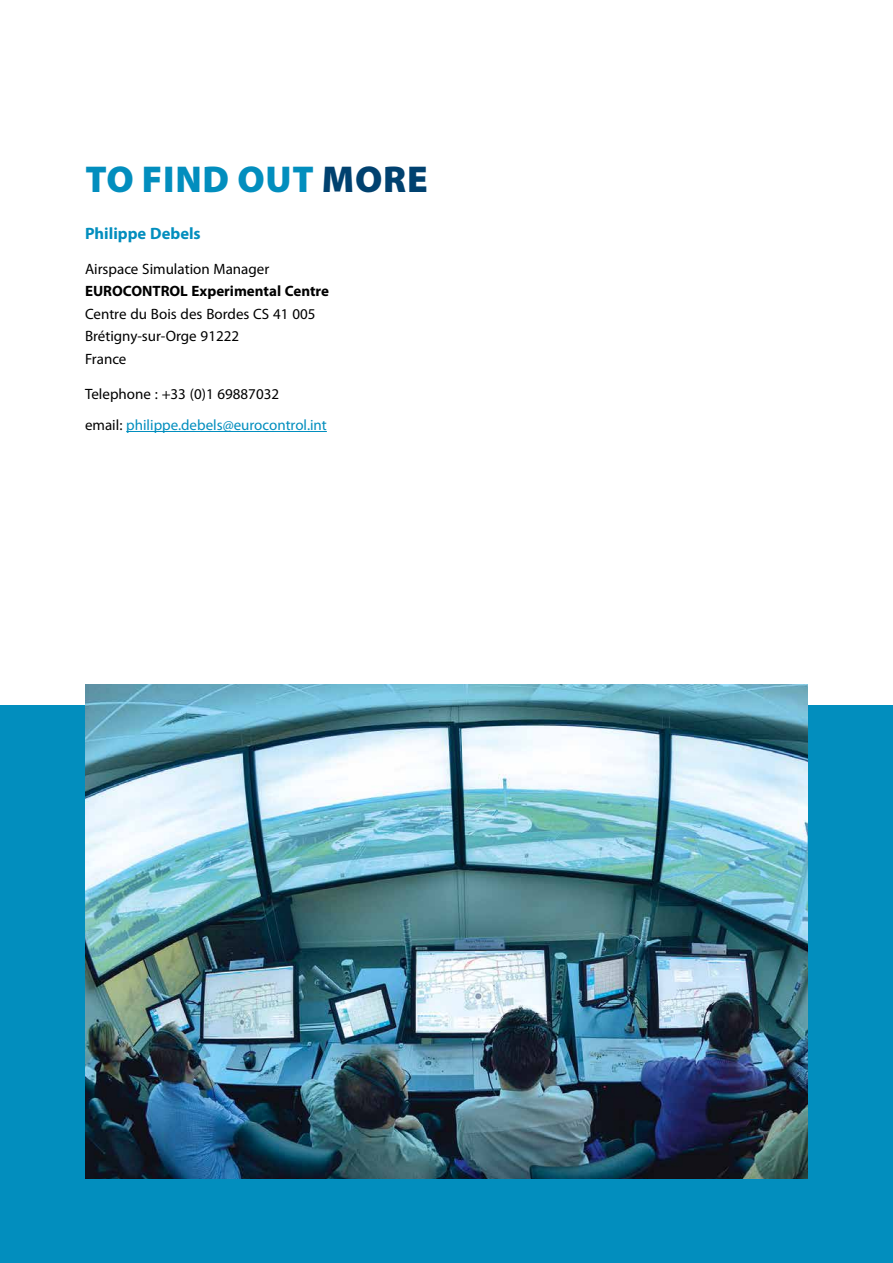
<style>
.page{position:relative;width:893px;height:1263px;background:#fff}
.page>*{position:absolute;margin:0;border:0;box-sizing:border-box;transform-origin:0 0}
.t1{font:900 37.5px "Myriad Pro";letter-spacing:.02em;color:#028ebe}
.t2{font:700 16.5px "Myriad Pro";color:#028ebe}
.t3{font:15px/22.5px "Myriad Pro";color:#000}
.t4{font:700 15px "Myriad Pro";color:#000}
.s1{color:#00416f}
.s2{color:#028ebe}
</style>
<div class="page">
<hr style="left:126px;top:431px;width:201px;height:1px;background:#028ebe">
<div style="left:0;top:706px;width:893px;height:557px;background:#028ebe"></div>
<img style="left:85px;top:685px;width:723px;height:494px">
<h1 class="t1" style="left:85px;top:158px;width:344px">TO FIND OUT <span class="s1">MORE</span></h1>
<p class="t2" style="left:85px;top:224px;width:117px">Philippe Debels</p>
<p class="t3" style="left:85px;top:258px;width:186px">Airspace Simulation Manager</p>
<p class="t4" style="left:85px;top:283px;width:245px">EUROCONTROL Experimental Centre</p>
<p class="t3" style="left:85px;top:303px;width:232px">Centre du Bois des Bordes CS 41 005<br>Brétigny-sur-Orge 91222<br>France</p>
<p class="t3" style="left:85px;top:379px;width:243px;line-height:30.8px">Telephone : +33 (0)1 69887032<br>email: <span class="s2">philippe.debels@eurocontrol.int</span></p>
</div>
